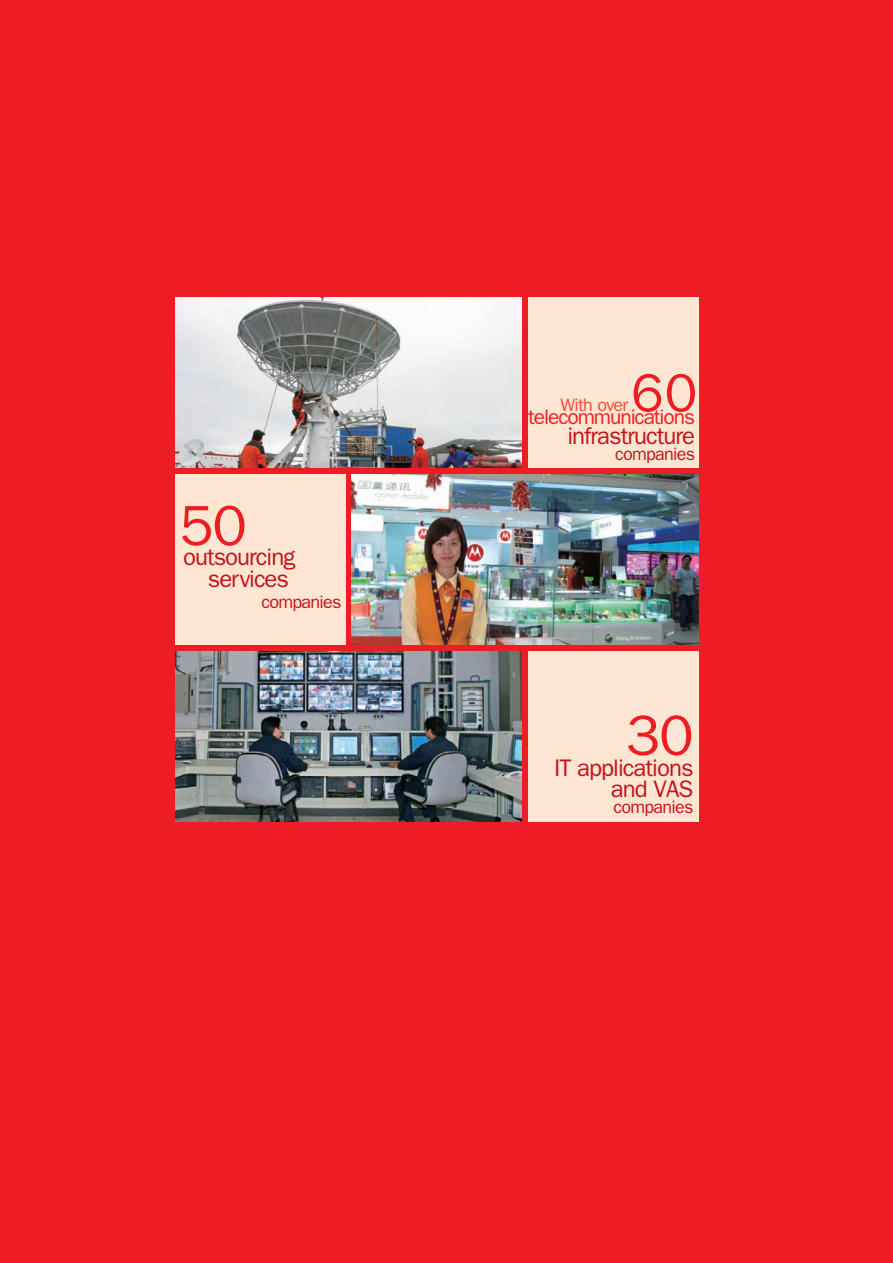
<style>
.page{position:relative;width:893px;height:1263px;background:#ee1d23}
.page>*{position:absolute;margin:0;border:0;box-sizing:border-box;transform-origin:0 0}
.t1{font:57px "ITC Franklin Gothic Std";color:#ee1d23}
.t2{font:54px "ITC Franklin Gothic Std";color:#ee1d23}
.t3{font:24px/22.5px "ITC Franklin Gothic Std";letter-spacing:-.04em;color:#c4121a;text-align:right}
.t4{font:21px "ITC Franklin Gothic Std";letter-spacing:-.05em;color:#ee1d23}
.t5{font:18px "ITC Franklin Gothic Std";letter-spacing:-.04em;color:#c4121a}
.t6{font:18px "ITC Franklin Gothic Std";letter-spacing:-.04em;color:#ef4d35}
</style>
<div class="page">
<img style="left:175px;top:298px;width:346px;height:170px">
<div style="left:175px;top:474px;width:170px;height:171px;background:#fee6d3"></div>
<img style="left:175px;top:651px;width:346px;height:170px">
<div style="left:528px;top:298px;width:170px;height:170px;background:#fee6d3"></div>
<img style="left:352px;top:474px;width:346px;height:171px">
<div style="left:528px;top:651px;width:170px;height:170px;background:#fee6d3"></div>
<p class="t1" style="left:179px;top:506px;width:69px">50</p>
<p class="t3" style="left:183px;top:547px;width:114px">outsourcing services</p>
<p class="t5" style="left:262px;top:595px;width:81px">companies</p>
<p class="t2" style="left:631px;top:374px;width:67px">60</p>
<p class="t6" style="left:560px;top:399px;width:69px">With over</p>
<p class="t4" style="left:528px;top:409px;width:168px">telecommunications</p>
<p class="t3" style="left:567px;top:426px;width:129px">infrastructure</p>
<p class="t5" style="left:615px;top:447px;width:81px">companies</p>
<p class="t1" style="left:626px;top:716px;width:69px">30</p>
<p class="t3" style="left:554px;top:759px;width:141px;line-height:21px">IT applications and VAS</p>
<p class="t5" style="left:614px;top:801px;width:81px">companies</p>
</div>
